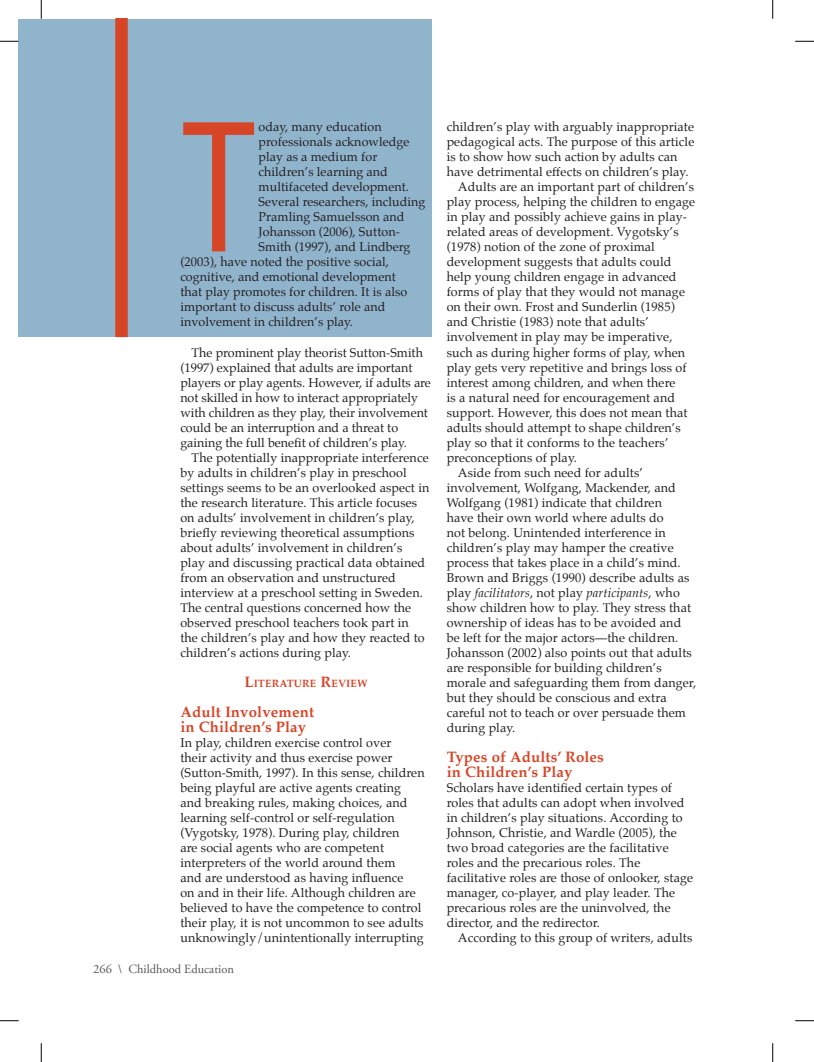
<style>
.page{position:relative;width:814px;height:1062px;background:#fff}
.page>*{position:absolute;margin:0;border:0;box-sizing:border-box;transform-origin:0 0}
.t1{font:179.62px "Century Gothic";color:#d74527}
.t2{font:700 15px/15px "Palatino";letter-spacing:.01em;color:#d74527}
.t3{font:12.5px/15px "Palatino";letter-spacing:.01em;color:#231f20}
.t4{font:italic 12.5px "Palatino";letter-spacing:.01em;color:#231f20}
.t5{font:12.5px "Adobe Garamond Pro";color:#57585a}
.t6{font:700 10.5px "Palatino";letter-spacing:.015em;color:#d74527}
.s1{font-size:15px}
.s2{font-style:normal}
</style>
<div class="page">
<div style="left:19px;top:19px;width:413px;height:318px;background:#91b4cd"></div>
<div style="left:115px;top:19px;width:13px;height:318px;background:#d74527"></div>
<svg style="left:0;top:40px;width:19px;height:2px"></svg>
<svg style="left:795px;top:40px;width:19px;height:2px"></svg>
<svg style="left:0;top:1020px;width:19px;height:1px"></svg>
<svg style="left:795px;top:1020px;width:19px;height:1px"></svg>
<svg style="left:40px;top:0;width:2px;height:19px"></svg>
<svg style="left:40px;top:1043px;width:2px;height:18px"></svg>
<svg style="left:772px;top:0;width:1px;height:19px"></svg>
<svg style="left:772px;top:1043px;width:1px;height:18px"></svg>
<h1 class="t1" style="left:180px;top:77px;width:78px">T</h1>
<p class="t3" style="left:259px;top:119px;width:125px">oday, many education</p>
<p class="t3" style="left:259px;top:134px;width:152px">professionals acknowledge</p>
<p class="t3" style="left:259px;top:149px;width:120px">play as a medium for</p>
<p class="t3" style="left:259px;top:164px;width:131px">children’s learning and</p>
<p class="t3" style="left:259px;top:179px;width:152px">multifaceted development.</p>
<p class="t3" style="left:259px;top:194px;width:168px">Several researchers, including</p>
<p class="t3" style="left:259px;top:209px;width:147px">Pramling Samuelsson and</p>
<p class="t3" style="left:259px;top:224px;width:143px">Johansson (2006), Sutton-</p>
<p class="t3" style="left:259px;top:239px;width:153px">Smith (1997), and Lindberg</p>
<p class="t3" style="left:180px;top:254px;width:210px">(2003), have noted the positive social,</p>
<p class="t3" style="left:180px;top:269px;width:217px">cognitive, and emotional development</p>
<p class="t3" style="left:180px;top:284px;width:228px">that play promotes for children. It is also</p>
<p class="t3" style="left:180px;top:299px;width:206px">important to discuss adults’ role and</p>
<p class="t3" style="left:180px;top:314px;width:174px">involvement in children’s play.</p>
<p class="t3" style="left:180px;top:344px;width:252px;text-indent:11px">The prominent play theorist Sutton-Smith (1997) explained that adults are important players or play agents. However, if adults are not skilled in how to interact appropriately with children as they play, their involvement could be an interruption and a threat to gaining the full benefit of children’s play.</p>
<p class="t3" style="left:180px;top:449px;width:251px;text-indent:11px">The potentially inappropriate interference by adults in children’s play in preschool settings seems to be an overlooked aspect in the research literature. This article focuses on adults’ involvement in children’s play, briefly reviewing theoretical assumptions about adults’ involvement in children’s play and discussing practical data obtained from an observation and unstructured interview at a preschool setting in Sweden.<br>The central questions concerned how the observed preschool teachers took part in the children’s play and how they reacted to children’s actions during play.</p>
<p class="t6" style="left:244px;top:674px;width:124px"><span class="s1">L</span>ITERATURE <span class="s1">R</span>EVIEW</p>
<p class="t2" style="left:180px;top:703px;width:135px">Adult Involvement in Children’s Play</p>
<p class="t3" style="left:180px;top:734px;width:246px">In play, children exercise control over<br>their activity and thus exercise power (Sutton-Smith, 1997). In this sense, children being playful are active agents creating and breaking rules, making choices, and learning self-control or self-regulation (Vygotsky, 1978). During play, children<br>are social agents who are competent interpreters of the world around them<br>and are understood as having influence<br>on and in their life. Although children are believed to have the competence to control their play, it is not uncommon to see adults unknowingly/unintentionally interrupting</p>
<p class="t5" style="left:93px;top:961px;width:142px">266 \ Childhood Education</p>
<p class="t3" style="left:447px;top:119px;width:249px">children’s play with arguably inappropriate</p>
<p class="t3" style="left:447px;top:134px;width:249px">pedagogical acts. The purpose of this article</p>
<p class="t3" style="left:447px;top:149px;width:232px">is to show how such action by adults can</p>
<p class="t3" style="left:447px;top:164px;width:243px">have detrimental effects on children’s play.</p>
<p class="t3" style="left:458px;top:179px;width:238px">Adults are an important part of children’s</p>
<p class="t3" style="left:447px;top:194px;width:250px">play process, helping the children to engage</p>
<p class="t3" style="left:447px;top:209px;width:242px">in play and possibly achieve gains in play-</p>
<p class="t3" style="left:447px;top:224px;width:233px">related areas of development. Vygotsky’s</p>
<p class="t3" style="left:447px;top:239px;width:210px">(1978) notion of the zone of proximal</p>
<p class="t3" style="left:447px;top:254px;width:226px">development suggests that adults could</p>
<p class="t3" style="left:447px;top:269px;width:231px">help young children engage in advanced</p>
<p class="t3" style="left:447px;top:284px;width:240px">forms of play that they would not manage</p>
<p class="t3" style="left:447px;top:299px;width:230px">on their own. Frost and Sunderlin (1985)</p>
<p class="t3" style="left:447px;top:314px;width:204px">and Christie (1983) note that adults’</p>
<p class="t3" style="left:447px;top:329px;width:227px">involvement in play may be imperative,</p>
<p class="t3" style="left:447px;top:344px;width:240px">such as during higher forms of play, when</p>
<p class="t3" style="left:447px;top:359px;width:241px">play gets very repetitive and brings loss of</p>
<p class="t3" style="left:447px;top:374px;width:230px">interest among children, and when there</p>
<p class="t3" style="left:447px;top:389px;width:230px">is a natural need for encouragement and</p>
<p class="t3" style="left:447px;top:404px;width:242px">support. However, this does not mean that</p>
<p class="t3" style="left:447px;top:419px;width:236px">adults should attempt to shape children’s</p>
<p class="t3" style="left:447px;top:434px;width:223px">play so that it conforms to the teachers’</p>
<p class="t3" style="left:447px;top:449px;width:132px">preconceptions of play.</p>
<p class="t3" style="left:458px;top:464px;width:186px">Aside from such need for adults’</p>
<p class="t3" style="left:447px;top:479px;width:231px">involvement, Wolfgang, Mackender, and</p>
<p class="t3" style="left:447px;top:494px;width:217px">Wolfgang (1981) indicate that children</p>
<p class="t3" style="left:447px;top:509px;width:218px">have their own world where adults do</p>
<p class="t3" style="left:447px;top:524px;width:221px">not belong. Unintended interference in</p>
<p class="t3" style="left:447px;top:539px;width:229px">children’s play may hamper the creative</p>
<p class="t3" style="left:447px;top:554px;width:235px">process that takes place in a child’s mind.</p>
<p class="t3" style="left:447px;top:569px;width:244px">Brown and Briggs (1990) describe adults as</p>
<p class="t4" style="left:447px;top:581px;width:235px"><span class="s2">play</span> facilitators<span class="s2">, not play</span> participants<span class="s2">, who</span></p>
<p class="t3" style="left:447px;top:599px;width:246px">show children how to play. They stress that</p>
<p class="t3" style="left:447px;top:614px;width:236px">ownership of ideas has to be avoided and</p>
<p class="t3" style="left:447px;top:629px;width:233px">be left for the major actors—the children.</p>
<p class="t3" style="left:447px;top:644px;width:247px">Johansson (2002) also points out that adults</p>
<p class="t3" style="left:447px;top:659px;width:216px">are responsible for building children’s</p>
<p class="t3" style="left:447px;top:674px;width:251px">morale and safeguarding them from danger,</p>
<p class="t3" style="left:447px;top:689px;width:221px">but they should be conscious and extra</p>
<p class="t3" style="left:447px;top:704px;width:241px">careful not to teach or over persuade them</p>
<p class="t3" style="left:447px;top:719px;width:70px">during play.</p>
<p class="t2" style="left:447px;top:748px;width:159px">Types of Adults’ Roles in Children’s Play</p>
<p class="t3" style="left:447px;top:779px;width:248px">Scholars have identified certain types of roles that adults can adopt when involved in children’s play situations. According to Johnson, Christie, and Wardle (2005), the two broad categories are the facilitative roles and the precarious roles. The facilitative roles are those of onlooker, stage manager, co-player, and play leader. The precarious roles are the uninvolved, the director, and the redirector.</p>
<p class="t3" style="left:458px;top:929px;width:236px">According to this group of writers, adults</p>
</div>
